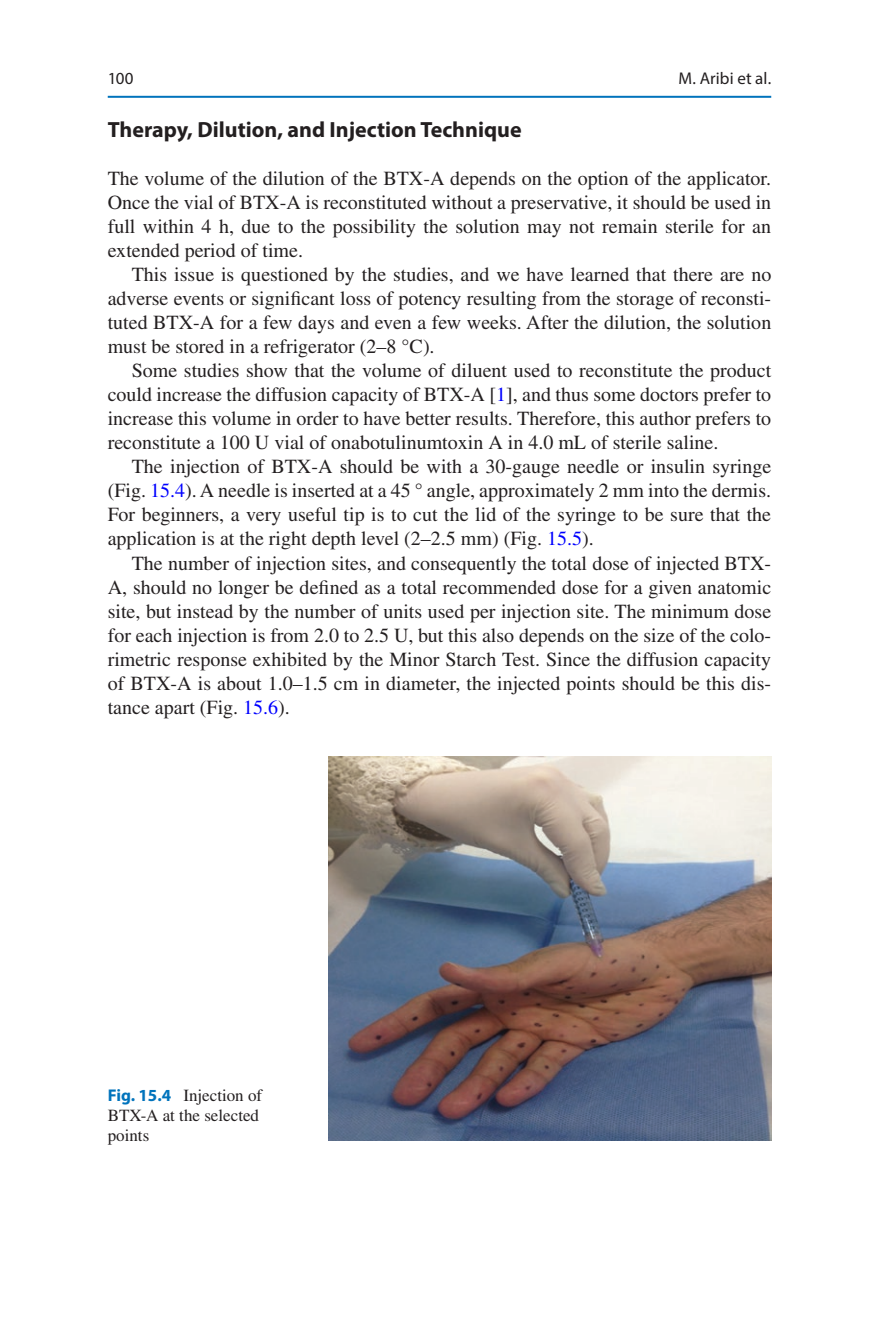
<style>
.page{position:relative;width:879px;height:1333px;background:#fff}
.page>*{position:absolute;margin:0;border:0;box-sizing:border-box;transform-origin:0 0}
.t1{font:700 22px "Mtrsww Myriad Pro";color:#231f20}
.t2{font:20px/24px "Xfjpyn Times LT Std";color:#231f20;text-align:justify}
.t3{font:17px/20px "Sblmns STIX General";color:#231f20}
.t4{font:17px "Ltjhtw Myriad Pro";letter-spacing:.005em;color:#231f20}
.t5{font:17px "Hyxkfy Myriad Pro";color:#231f20}
.s1{color:#00f}
.s2{font-family:"Mtrsww Myriad Pro";font-weight:700;color:#0073bc}
</style>
<div class="page">
<img style="left:329px;top:756px;width:442px;height:384px">
<hr style="left:108px;top:96px;width:663px;height:2px;background:#0073bc">
<p class="t4" style="left:678px;top:68px;width:94px">M. Aribi et al.</p>
<p class="t5" style="left:108px;top:68px;width:27px">100</p>
<p class="t1" style="left:108px;top:115px;width:415px">Therapy, Dilution, and Injection Technique</p>
<p class="t2" style="left:108px;top:166px;width:665px">The volume of the dilution of the BTX-A depends on the option of the applicator.<br>Once the vial of BTX-A is reconstituted without a preservative, it should be used in full within 4 h, due to the possibility the solution may not remain sterile for an extended period of time.</p>
<p class="t2" style="left:108px;top:262px;width:665px;text-indent:24px">This issue is questioned by the studies, and we have learned that there are no adverse events or significant loss of potency resulting from the storage of reconsti&shy;tuted BTX-A for a few days and even a few weeks. After the dilution, the solution must be stored in a refrigerator (2–8 °C).</p>
<p class="t2" style="left:108px;top:358px;width:665px;text-indent:24px">Some studies show that the volume of diluent used to reconstitute the product could increase the diffusion capacity of BTX-A [<span class="s1">1</span>], and thus some doctors prefer to increase this volume in order to have better results. Therefore, this author prefers to reconstitute a 100 U vial of onabotulinumtoxin A in 4.0 mL of sterile saline.</p>
<p class="t2" style="left:108px;top:454px;width:665px;text-indent:24px">The injection of BTX-A should be with a 30-gauge needle or insulin syringe (Fig. <span class="s1">15.4</span>). A needle is inserted at a 45 ° angle, approximately 2 mm into the dermis.<br>For beginners, a very useful tip is to cut the lid of the syringe to be sure that the application is at the right depth level (2–2.5 mm) (Fig. <span class="s1">15.5</span>).</p>
<p class="t2" style="left:108px;top:550px;width:665px;text-indent:24px">The number of injection sites, and consequently the total dose of injected BTX-A, should no longer be defined as a total recommended dose for a given anatomic site, but instead by the number of units used per injection site. The minimum dose for each injection is from 2.0 to 2.5 U, but this also depends on the size of the colo&shy;rimetric response exhibited by the Minor Starch Test. Since the diffusion capacity of BTX-A is about 1.0–1.5 cm in diameter, the injected points should be this dis&shy;tance apart (Fig. <span class="s1">15.6</span>).</p>
<p class="t3" style="left:108px;top:1085px;width:156px"><span class="s2">Fig. 15.4</span> Injection of<br>BTX-A at the selected points</p>
</div>
